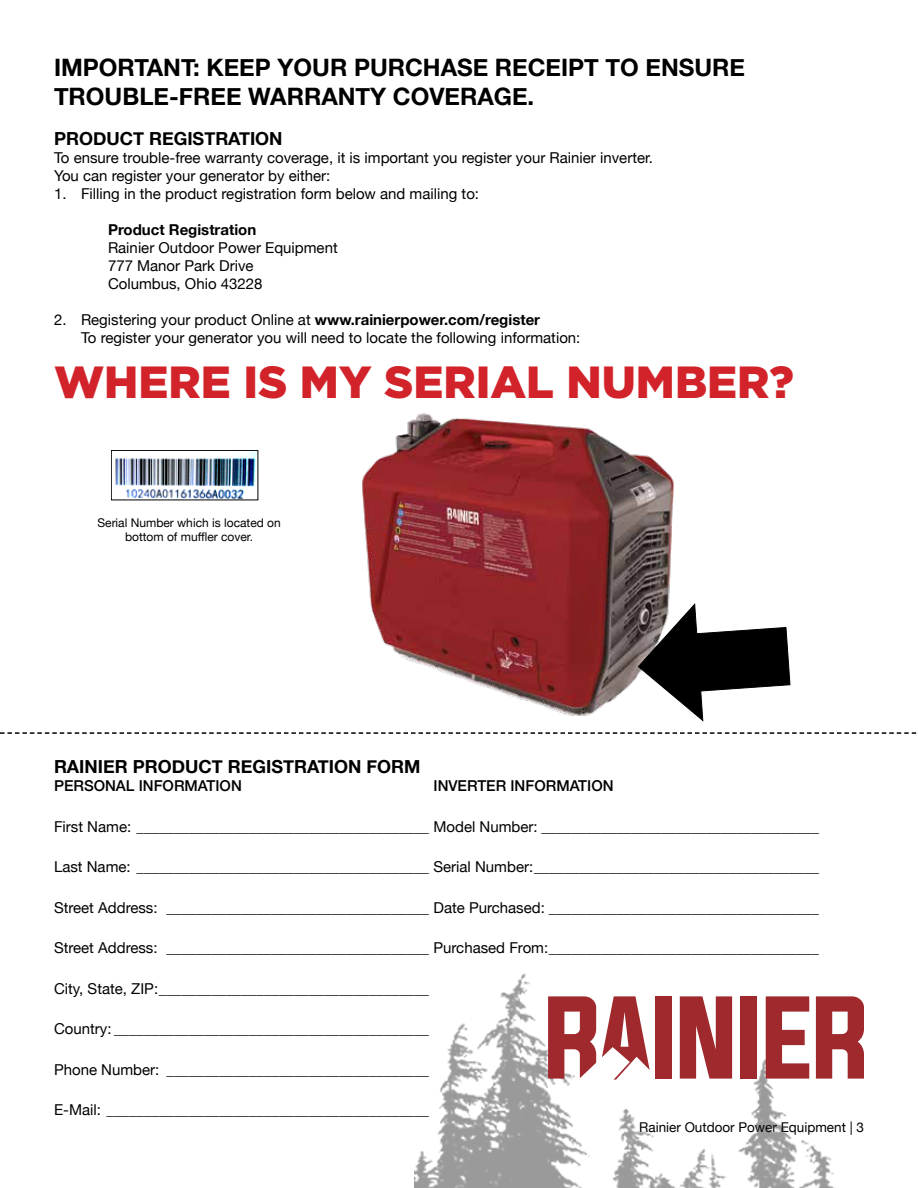
<style>
.page{position:relative;width:918px;height:1188px;background:#fff}
.page>*{position:absolute;margin:0;border:0;box-sizing:border-box;transform-origin:0 0}
.t1{font:900 45px "Gotham";color:#d2232a}
.t2{font:700 24px/28.8px "Helvetica Neue";color:#000}
.t3{font:700 18px "Helvetica Neue";color:#000}
.t4{font:15px/18px "Helvetica Neue";color:#000}
.t5{font:500 15px "Helvetica Neue";color:#000}
.t6{font:700 15px "Helvetica Neue";color:#000}
.t7{font:13.5px "Helvetica Neue";color:#000}
.t8{font:12px/14.4px "Helvetica Neue";color:#000;text-align:center}
.s1{font-weight:700}
</style>
<div class="page">
<svg style="left:0;top:732px;width:917px;height:2px"></svg>
<img style="left:115px;top:452px;width:141px;height:46px">
<div style="left:111px;top:450px;width:147px;height:50px;border:1px solid #000"></div>
<img style="left:362px;top:413px;width:312px;height:303px">
<svg style="left:638px;top:603px;width:153px;height:119px"></svg>
<img style="left:415px;top:973px;width:420px;height:215px">
<svg style="left:680px;top:996px;width:52px;height:83px;background:#af4e51"></svg>
<svg style="left:602px;top:996px;width:48px;height:84px"></svg>
<svg style="left:766px;top:996px;width:43px;height:83px"></svg>
<div style="left:655px;top:996px;width:16px;height:83px;background:#9f292d"></div>
<div style="left:740px;top:996px;width:17px;height:83px;background:#9f292d"></div>
<svg style="left:816px;top:996px;width:48px;height:83px"></svg>
<svg style="left:548px;top:996px;width:48px;height:83px"></svg>
<h2 class="t2" style="left:54px;top:54px;width:693px">IMPORTANT: KEEP YOUR PURCHASE RECEIPT TO ENSURE<br>TROUBLE-FREE WARRANTY COVERAGE.</h2>
<p class="t3" style="left:54px;top:124px;width:230px">PRODUCT REGISTRATION</p>
<p class="t4" style="left:54px;top:149px;width:600px">To ensure trouble-free warranty coverage, it is important you register your Rainier inverter.<br>You can register your generator by either:</p>
<p class="t4" style="left:54px;top:185px;width:427px">1. Filling in the product registration form below and mailing to:</p>
<p class="t6" style="left:108px;top:217px;width:150px">Product Registration</p>
<p class="t4" style="left:108px;top:239px;width:231px">Rainier Outdoor Power Equipment<br>777 Manor Park Drive<br>Columbus, Ohio 43228</p>
<p class="t4" style="left:81px;top:311px;width:501px;text-indent:-27px">2. Registering your product Online at <span class="s1">www.rainierpower.com/register<br></span>To register your generator you will need to locate the following information:</p>
<h1 class="t1" style="left:54px;top:351px;width:741px">WHERE IS MY SERIAL NUMBER?</h1>
<p class="t8" style="left:97px;top:516px;width:185px">Serial Number which is located on bottom of muffler cover.</p>
<p class="t3" style="left:54px;top:753px;width:368px">RAINIER PRODUCT REGISTRATION FORM</p>
<p class="t5" style="left:54px;top:774px;width:189px">PERSONAL INFORMATION</p>
<p class="t5" style="left:434px;top:774px;width:182px">INVERTER INFORMATION</p>
<p class="t4" style="left:54px;top:819px;width:766px">First Name: _______________________________________ Model Number: _____________________________________</p>
<p class="t4" style="left:54px;top:859px;width:766px">Last Name: _______________________________________ Serial Number:______________________________________</p>
<p class="t4" style="left:54px;top:900px;width:766px">Street Address: ___________________________________ Date Purchased: ____________________________________</p>
<p class="t4" style="left:54px;top:940px;width:766px">Street Address: ___________________________________ Purchased From:____________________________________</p>
<p class="t4" style="left:54px;top:981px;width:376px">City, State, ZIP:____________________________________</p>
<p class="t4" style="left:54px;top:1021px;width:376px">Country: __________________________________________</p>
<p class="t4" style="left:54px;top:1062px;width:376px">Phone Number: ___________________________________</p>
<p class="t4" style="left:54px;top:1102px;width:376px">E-Mail: ___________________________________________</p>
<p class="t7" style="left:639px;top:1117px;width:226px">Rainier Outdoor Power Equipment | 3</p>
</div>
